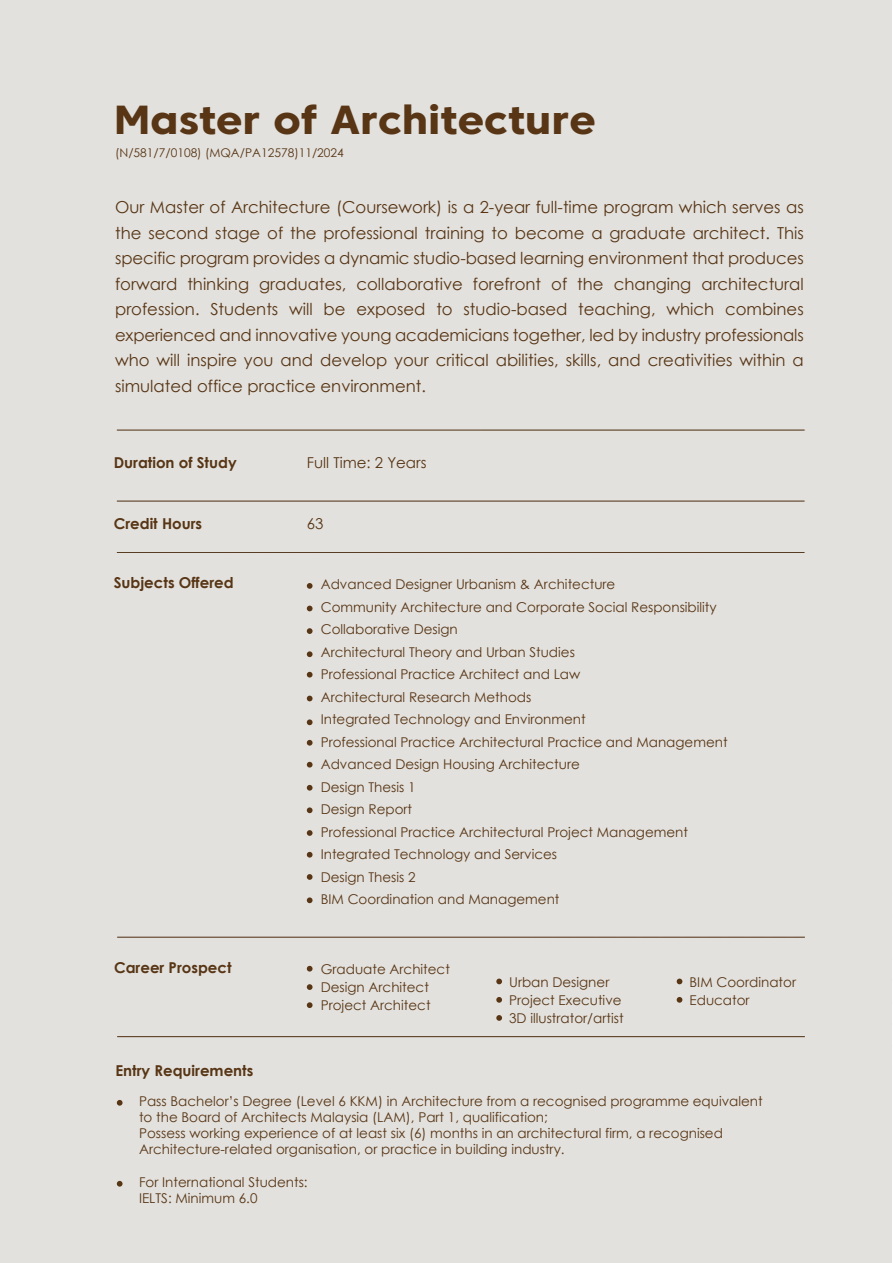
<style>
.page{position:relative;width:893px;height:1263px;background:#fff}
.page>*{position:absolute;margin:0;border:0;box-sizing:border-box;transform-origin:0 0}
.t1{font:800 40.5px "Core Sans C 75";color:#573515;scale:1.05 1}
.t2{font:16.5px/25.5px "Century Gothic";color:#573515;text-align:justify}
.t3{font:700 15px "Century Gothic";color:#573515}
.t4{font:15px "Century Gothic";color:#573515}
.t5{font:13.5px/22.5px "Century Gothic";color:#573515}
.t6{font:12px "Century Gothic";color:#573515}
</style>
<div class="page">
<div style="left:0;top:0;width:892px;height:1263px;background:#e3e1dd"></div>
<svg style="left:307px;top:606px;width:6px;height:6px"></svg>
<svg style="left:307px;top:583px;width:6px;height:6px"></svg>
<svg style="left:307px;top:628px;width:6px;height:6px"></svg>
<svg style="left:307px;top:651px;width:6px;height:7px"></svg>
<svg style="left:307px;top:672px;width:6px;height:6px"></svg>
<svg style="left:307px;top:696px;width:6px;height:6px"></svg>
<svg style="left:307px;top:719px;width:6px;height:6px"></svg>
<svg style="left:307px;top:740px;width:6px;height:6px"></svg>
<svg style="left:307px;top:762px;width:6px;height:6px"></svg>
<svg style="left:307px;top:785px;width:6px;height:6px"></svg>
<svg style="left:307px;top:807px;width:6px;height:6px"></svg>
<svg style="left:307px;top:830px;width:6px;height:6px"></svg>
<svg style="left:307px;top:852px;width:6px;height:6px"></svg>
<svg style="left:307px;top:874px;width:6px;height:6px"></svg>
<svg style="left:307px;top:897px;width:6px;height:6px"></svg>
<hr style="left:117px;top:501px;width:688px;height:1px;background:#573515">
<hr style="left:117px;top:430px;width:688px;height:1px;background:#573515">
<hr style="left:117px;top:552px;width:688px;height:1px;background:#573515">
<svg style="left:307px;top:965px;width:6px;height:6px"></svg>
<svg style="left:307px;top:984px;width:6px;height:6px"></svg>
<svg style="left:496px;top:978px;width:6px;height:7px"></svg>
<svg style="left:496px;top:997px;width:6px;height:6px"></svg>
<svg style="left:677px;top:978px;width:5px;height:6px"></svg>
<svg style="left:677px;top:997px;width:5px;height:6px"></svg>
<svg style="left:307px;top:1002px;width:6px;height:6px"></svg>
<svg style="left:496px;top:1015px;width:6px;height:6px"></svg>
<hr style="left:117px;top:937px;width:688px;height:1px;background:#573515">
<svg style="left:117px;top:1100px;width:6px;height:6px"></svg>
<svg style="left:117px;top:1180px;width:6px;height:6px"></svg>
<hr style="left:117px;top:1036px;width:688px;height:1px;background:#573515">
<h1 class="t1" style="left:114px;top:95px;width:461px">Master of Architecture</h1>
<p class="t6" style="left:115px;top:144px;width:230px">(N/581/7/0108) (MQA/PA12578)11/2024</p>
<p class="t2" style="left:115px;top:194px;width:690px">Our Master of Architecture (Coursework) is a 2-year full-time program which serves as the second stage of the professional training to become a graduate architect. This specific program provides a dynamic studio-based learning environment that produces forward thinking graduates, collaborative forefront of the changing architectural profession. Students will be exposed to studio-based teaching, which combines experienced and innovative young academicians together, led by industry professionals who will inspire you and develop your critical abilities, skills, and creativities within a simulated office practice environment.</p>
<p class="t3" style="left:114px;top:451px;width:124px">Duration of Study</p>
<p class="t4" style="left:307px;top:452px;width:121px">Full Time: 2 Years</p>
<p class="t3" style="left:114px;top:512px;width:90px">Credit Hours</p>
<p class="t4" style="left:307px;top:513px;width:18px">63</p>
<p class="t3" style="left:114px;top:571px;width:122px">Subjects Offered</p>
<p class="t5" style="left:321px;top:573px;width:408px">Advanced Designer Urbanism &amp; Architecture<br>Community Architecture and Corporate Social Responsibility Collaborative Design<br>Architectural Theory and Urban Studies<br>Professional Practice Architect and Law<br>Architectural Research Methods<br>Integrated Technology and Environment<br>Professional Practice Architectural Practice and Management Advanced Design Housing Architecture<br>Design Thesis 1<br>Design Report<br>Professional Practice Architectural Project Management Integrated Technology and Services<br>Design Thesis 2<br>BIM Coordination and Management</p>
<p class="t3" style="left:114px;top:956px;width:119px">Career Prospect</p>
<p class="t5" style="left:321px;top:960px;width:131px;line-height:18px">Graduate Architect<br>Design Architect<br>Project Architect</p>
<p class="t5" style="left:509px;top:972px;width:116px;line-height:18px">Urban Designer<br>Project Executive<br>3D illustrator/artist</p>
<p class="t5" style="left:689px;top:972px;width:108px;line-height:18px">BIM Coordinator<br>Educator</p>
<p class="t3" style="left:115px;top:1059px;width:139px">Entry Requirements</p>
<p class="t5" style="left:139px;top:1092px;width:625px;line-height:16.2px">Pass Bachelor’s Degree (Level 6 KKM) in Architecture from a recognised programme equivalent to the Board of Architects Malaysia (LAM), Part 1, qualification;<br>Possess working experience of at least six (6) months in an architectural firm, a recognised Architecture-related organisation, or practice in building industry.</p>
<p class="t5" style="left:139px;top:1173px;width:170px;line-height:16.2px">For International Students:<br>IELTS: Minimum 6.0</p>
</div>
